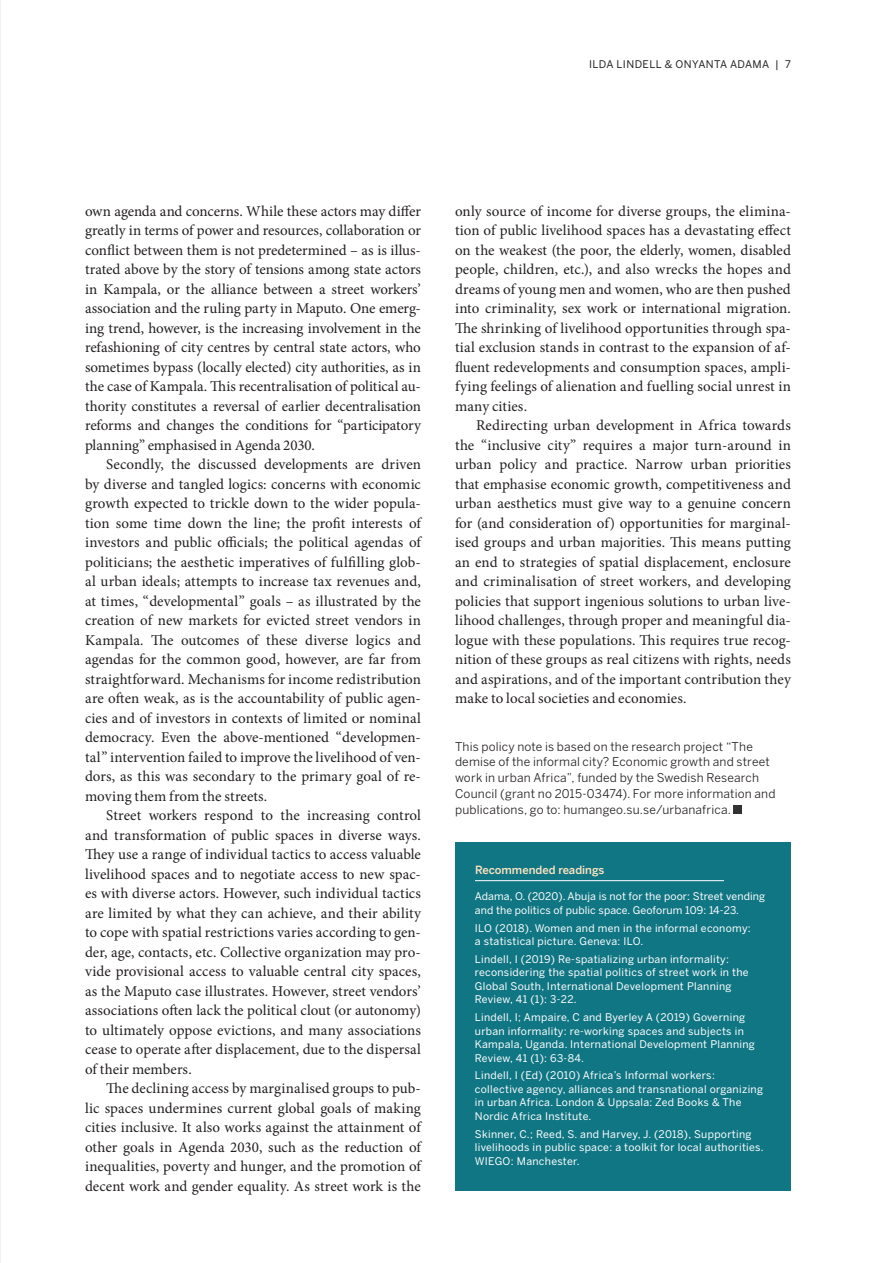
<style>
.page{position:relative;width:893px;height:1263px;background:#fff}
.page>*{position:absolute;margin:0;border:0;box-sizing:border-box;transform-origin:0 0}
.Body_indent{font:15px/19.5px "Minion Pro";color:#231f20;text-align:justify}
.Subtitle{font:12px/15.8px "Benton Sans";letter-spacing:.015em;color:#231f20}
.Textbox_H2_vit{font:500 11.25px "Benton Sans";color:#fee5c1}
.Textbox_Body{font:10.5px/13.5px "Benton Sans";letter-spacing:.03em;color:#fff}
.Textbox_Body-2{font:10.5px/13.5px "Benton Sans";letter-spacing:.01em;color:#fff}
.t1{font:10.5px "Benton Sans";letter-spacing:.04em;color:#231f20}
</style>
<div class="page">
<div style="left:455px;top:842px;width:336px;height:349px;background:#117684"></div>
<hr style="left:475px;top:880px;width:249px;height:1px;background:#fff">
<div style="left:734px;top:805px;width:8px;height:8px;background:#333233"></div>
<hr style="left:0;top:0;width:1px;height:1263px;background:#dcdddf">
<p class="t1" style="left:589px;top:58px;width:203px">ILDA LINDELL &amp; ONYANTA ADAMA | 7</p>
<p class="Body_indent" style="left:85px;top:201px;width:337px">own agenda and concerns. While these actors may differ greatly in terms of power and resources, collaboration or conflict between them is not predetermined – as is illus&shy;trated above by the story of tensions among state actors in Kampala, or the alliance between a street workers’ association and the ruling party in Maputo. One emerg&shy;ing trend, however, is the increasing involvement in the refashioning of city centres by central state actors, who sometimes bypass (locally elected) city authorities, as in the case of Kampala. This recentralisation of political au&shy;thority constitutes a reversal of earlier decentralisation reforms and changes the conditions for “participatory planning” emphasised in Agenda 2030.</p>
<p class="Body_indent" style="left:85px;top:455px;width:337px;text-indent:21px">Secondly, the discussed developments are driven by diverse and tangled logics: concerns with economic growth expected to trickle down to the wider popula&shy;tion some time down the line; the profit interests of investors and public officials; the political agendas of politicians; the aesthetic imperatives of fulfilling glob&shy;al urban ideals; attempts to increase tax revenues and, at times, “developmental” goals – as illustrated by the creation of new markets for evicted street vendors in Kampala. The outcomes of these diverse logics and agendas for the common good, however, are far from straightforward. Mechanisms for income redistribution are often weak, as is the accountability of public agen&shy;cies and of investors in contexts of limited or nominal democracy. Even the above-mentioned “developmen&shy;tal” intervention failed to improve the livelihood of ven&shy;dors, as this was secondary to the primary goal of re&shy;moving them from the streets.</p>
<p class="Body_indent" style="left:85px;top:806px;width:337px;text-indent:21px">Street workers respond to the increasing control and transformation of public spaces in diverse ways.<br>They use a range of individual tactics to access valuable livelihood spaces and to negotiate access to new spac&shy;es with diverse actors. However, such individual tactics are limited by what they can achieve, and their ability to cope with spatial restrictions varies according to gen&shy;der, age, contacts, etc. Collective organization may pro&shy;vide provisional access to valuable central city spaces, as the Maputo case illustrates. However, street vendors’ associations often lack the political clout (or autonomy) to ultimately oppose evictions, and many associations cease to operate after displacement, due to the dispersal of their members.</p>
<p class="Body_indent" style="left:85px;top:1079px;width:337px;text-indent:21px">The declining access by marginalised groups to pub&shy;lic spaces undermines current global goals of making cities inclusive. It also works against the attainment of other goals in Agenda 2030, such as the reduction of inequalities, poverty and hunger, and the promotion of decent work and gender equality. As street work is the</p>
<p class="Body_indent" style="left:455px;top:201px;width:337px">only source of income for diverse groups, the elimina&shy;tion of public livelihood spaces has a devastating effect on the weakest (the poor, the elderly, women, disabled people, children, etc.), and also wrecks the hopes and dreams of young men and women, who are then pushed into criminality, sex work or international migration.<br>The shrinking of livelihood opportunities through spa&shy;tial exclusion stands in contrast to the expansion of af&shy;fluent redevelopments and consumption spaces, ampli&shy;fying feelings of alienation and fuelling social unrest in many cities.</p>
<p class="Body_indent" style="left:455px;top:416px;width:337px;text-indent:21px">Redirecting urban development in Africa towards the “inclusive city” requires a major turn-around in urban policy and practice. Narrow urban priorities that emphasise economic growth, competitiveness and urban aesthetics must give way to a genuine concern for (and consideration of) opportunities for marginal&shy;ised groups and urban majorities. This means putting an end to strategies of spatial displacement, enclosure and criminalisation of street workers, and developing policies that support ingenious solutions to urban live&shy;lihood challenges, through proper and meaningful dia&shy;logue with these populations. This requires true recog&shy;nition of these groups as real citizens with rights, needs and aspirations, and of the important contribution they make to local societies and economies.</p>
<p class="Subtitle" style="left:455px;top:738px;width:322px">This policy note is based on the research project “The demise of the informal city? Economic growth and street work in urban Africa”, funded by the Swedish Research Council (grant no 2015-03474). For more information and publications, go to: humangeo.su.se/urbanafrica.</p>
<p class="Textbox_H2_vit" style="left:475px;top:863px;width:131px">Recommended readings</p>
<p class="Textbox_Body-2" style="left:475px;top:890px;width:292px">Adama, O. (2020). Abuja is not for the poor: Street vending and the politics of public space. Geoforum 109: 14-23.</p>
<p class="Textbox_Body" style="left:475px;top:921px;width:277px">ILO (2018). Women and men in the informal economy: a statistical picture. Geneva: ILO.</p>
<p class="Textbox_Body" style="left:475px;top:952px;width:275px">Lindell, I (2019) Re-spatializing urban informality: reconsidering the spatial politics of street work in the Global South, International Development Planning Review, 41 (1): 3-22.</p>
<p class="Textbox_Body" style="left:475px;top:1010px;width:282px">Lindell, I; Ampaire, C and Byerley A (2019) Governing urban informality: re-working spaces and subjects in Kampala, Uganda. International Development Planning Review, 41 (1): 63-84.</p>
<p class="Textbox_Body" style="left:475px;top:1069px;width:290px">Lindell, I (Ed) (2010) Africa’s Informal workers: collective agency, alliances and transnational organizing in urban Africa. London &amp; Uppsala: Zed Books &amp; The Nordic Africa Institute.</p>
<p class="Textbox_Body" style="left:475px;top:1127px;width:290px">Skinner, C.; Reed, S. and Harvey, J. (2018), Supporting livelihoods in public space: a toolkit for local authorities.<br>WIEGO: Manchester.</p>
</div>
